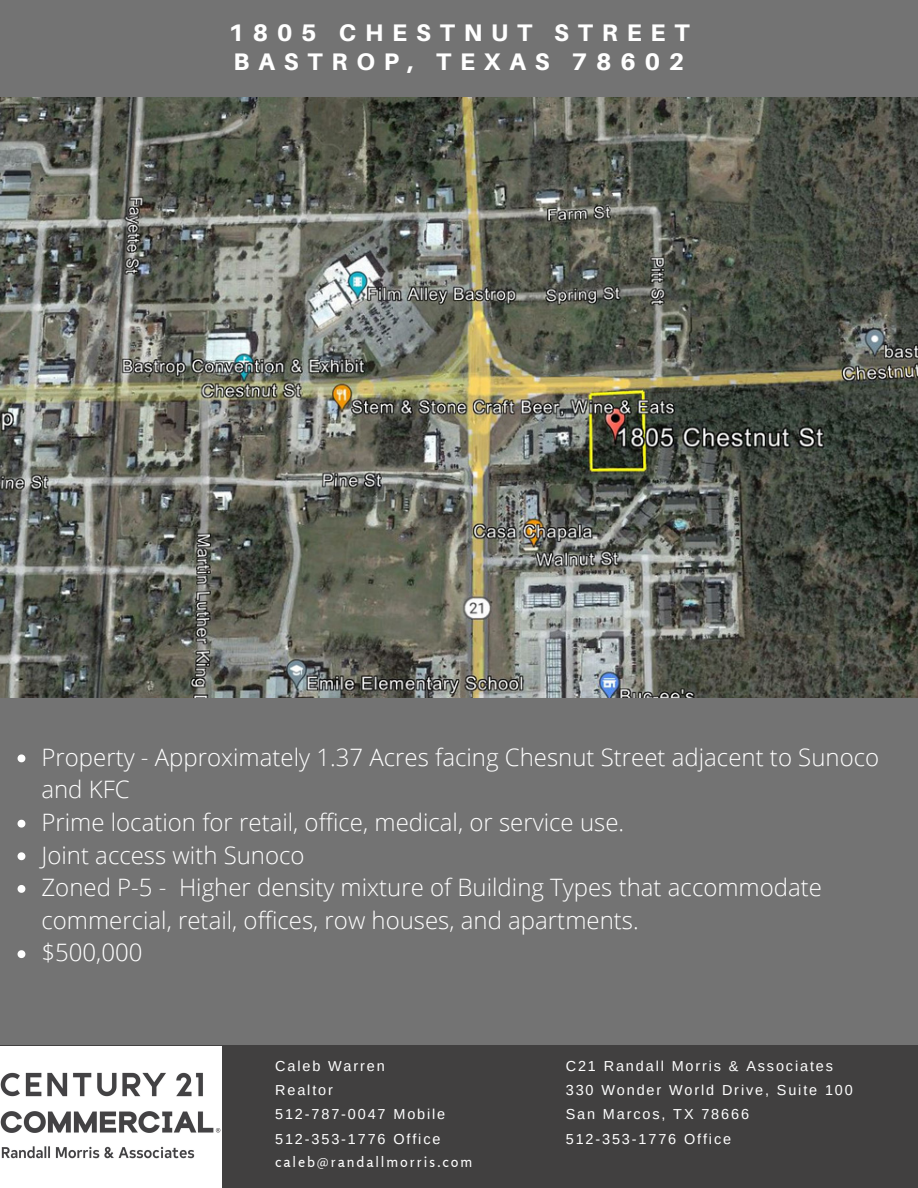
<style>
.page{position:relative;width:918px;height:1188px;background:#fff}
.page>*{position:absolute;margin:0;border:0;box-sizing:border-box;transform-origin:0 0}
.t1{font:300 24px/32.7px "Open Sans";color:#fff}
.t2{font:800 24px "Aileron";letter-spacing:.37em;color:#fff}
.t3{font:14.4px/24.3px "Arimo";letter-spacing:.13em;color:#fff}
.t4{font:14.4px "Rosario";letter-spacing:.13em;color:#fff}
</style>
<div class="page">
<div style="left:0;top:0;width:918px;height:98px;background:#737373"></div>
<div style="left:0;top:696px;width:918px;height:350px;background:#737373"></div>
<div style="left:0;top:1045px;width:918px;height:143px;background:#414040"></div>
<img style="left:0;top:1046px;width:222px;height:142px">
<img style="left:0;top:98px;width:918px;height:599px">
<svg style="left:18px;top:754px;width:7px;height:8px"></svg>
<svg style="left:18px;top:820px;width:7px;height:8px"></svg>
<svg style="left:18px;top:852px;width:7px;height:8px"></svg>
<svg style="left:18px;top:885px;width:7px;height:8px"></svg>
<svg style="left:18px;top:950px;width:7px;height:8px"></svg>
<p class="t2" style="left:229px;top:18px;width:462px">1805 CHESTNUT STREET</p>
<p class="t2" style="left:234px;top:47px;width:452px">BASTROP, TEXAS 78602</p>
<p class="t1" style="left:41px;top:740px;width:839px">Property - Approximately 1.37 Acres facing Chesnut Street adjacent to Sunoco and KFC</p>
<p class="t1" style="left:41px;top:805px;width:584px">Prime location for retail, office, medical, or service use.</p>
<p class="t1" style="left:41px;top:838px;width:265px">Joint access with Sunoco</p>
<p class="t1" style="left:41px;top:871px;width:782px">Zoned P-5 - Higher density mixture of Building Types that accommodate commercial, retail, offices, row houses, and apartments.</p>
<p class="t1" style="left:41px;top:936px;width:103px">$500,000</p>
<p class="t3" style="left:275px;top:1053px;width:111px">Caleb Warren</p>
<p class="t3" style="left:275px;top:1078px;width:59px">Realtor</p>
<p class="t3" style="left:275px;top:1102px;width:172px">512-787-0047 Mobile</p>
<p class="t3" style="left:275px;top:1127px;width:167px">512-353-1776 Office</p>
<p class="t4" style="left:275px;top:1153px;width:199px">caleb@randallmorris.com</p>
<p class="t3" style="left:566px;top:1053px;width:269px">C21 Randall Morris &amp; Associates</p>
<p class="t3" style="left:566px;top:1078px;width:289px">330 Wonder World Drive, Suite 100<br>San Marcos, TX 78666</p>
<p class="t3" style="left:566px;top:1127px;width:167px">512-353-1776 Office</p>
</div>
